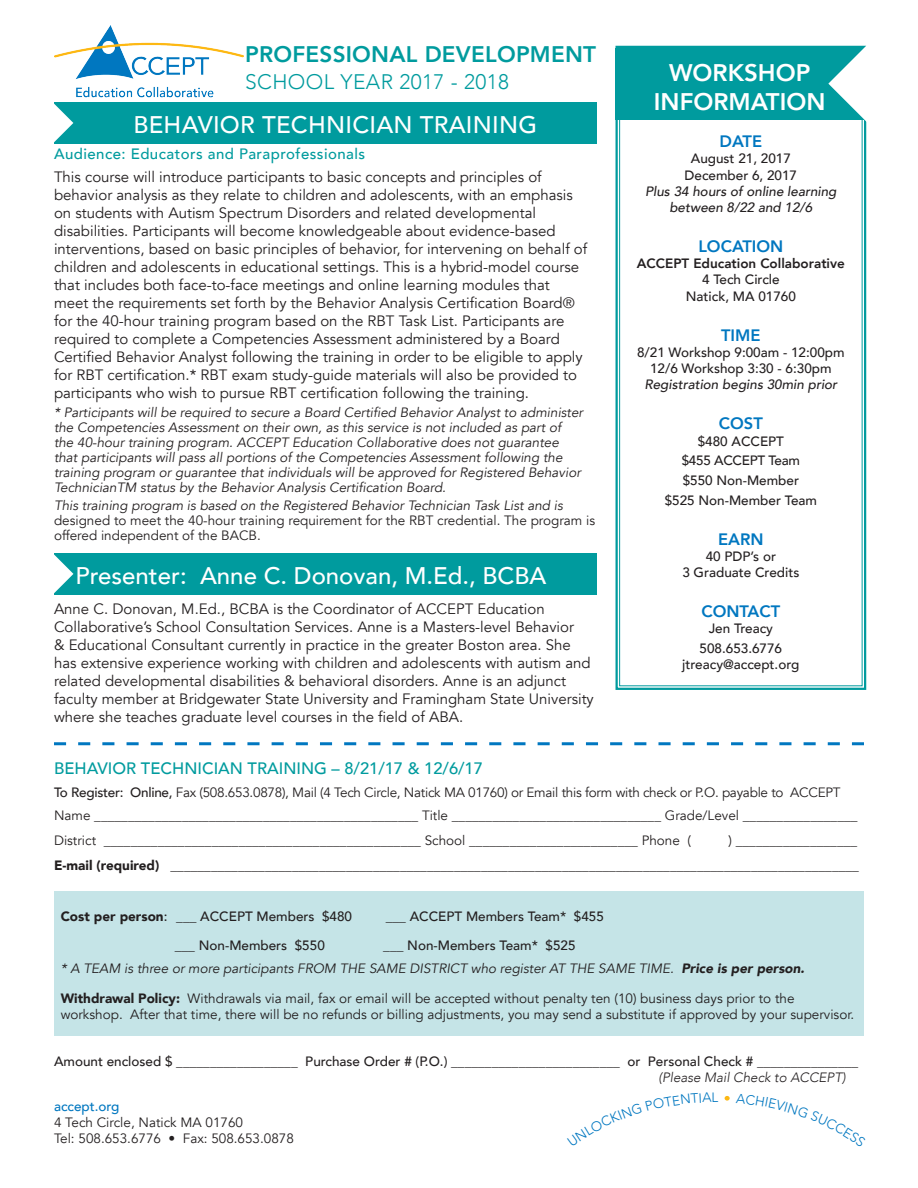
<style>
.page{position:relative;width:918px;height:1188px;background:#fff}
.page>*{position:absolute;margin:0;border:0;box-sizing:border-box;transform-origin:0 0}
.Main_Body{font:500 24px "Avenir";color:#fff}
.Course_Name{font:500 24px "Avenir";letter-spacing:.01em;color:#fff}
.t1{font:800 24px "Avenir";color:#fff}
.t2{font:800 22.5px "Avenir";letter-spacing:.01em;color:#009b9e}
.t3{font:300 21px "Avenir";letter-spacing:.02em;color:#009b9e}
.t4{font:500 16.5px "Avenir";color:#009b9e}
.t5{font:800 16.5px "Avenir";color:#0077c0}
.Main_Body-2{font:15px/18px "Avenir";color:#231f20}
.t6{font:500 15px "Avenir";letter-spacing:.03em;color:#009b9e}
.Main_Body-3{font:13.5px/15px "Avenir";color:#231f20}
.Main_Body-4{font:italic 13.5px/15px "Avenir";color:#231f20}
.Main_Body-5{font:500 13.5px/16.2px "Avenir";color:#231f20;text-align:center}
.Main_Body-6{font:13.5px "Avenir";letter-spacing:-.02em;color:#231f20}
.Main_Body-7{font:italic 500 13.5px/16.2px "Avenir";color:#231f20;text-align:center}
.Main_Body-8{font:800 13.5px "Avenir";color:#231f20}
.Main_Body-9{font:italic 300 13.5px "Avenir";color:#231f20}
.Main_Body-10{font:500 13.5px "Avenir";letter-spacing:-.02em;color:#231f20}
.Main_Body-11{font:500 13.5px "Avenir";color:#0077c0}
.t7{font:300 13.5px "Avenir";color:#0077c0}
.s1{font-style:italic}
.s2{font-style:normal}
.s3{font-weight:500}
.s4{font-weight:900}
</style>
<div class="page">
<div style="left:54px;top:891px;width:810px;height:144px;background:#c5e4e7"></div>
<svg style="left:615px;top:45px;width:252px;height:645px"></svg>
<div style="left:54px;top:102px;width:542px;height:42px;background:#009b9e"></div>
<svg style="left:54px;top:103px;width:19px;height:40px"></svg>
<svg style="left:54px;top:742px;width:810px;height:3px"></svg>
<div style="left:616px;top:48px;width:248px;height:71px;background:#009b9e"></div>
<svg style="left:828px;top:45px;width:39px;height:125px"></svg>
<svg style="left:725px;top:1096px;width:5px;height:5px"></svg>
<div style="left:54px;top:553px;width:542px;height:42px;background:#009b9e"></div>
<svg style="left:54px;top:554px;width:19px;height:40px"></svg>
<img style="left:54px;top:26px;width:190px;height:72px">
<p class="t2" style="left:245px;top:37px;width:352px">PROFESSIONAL DEVELOPMENT</p>
<p class="t3" style="left:245px;top:70px;width:265px">SCHOOL YEAR 2017 - 2018</p>
<p class="Course_Name" style="left:133px;top:104px;width:405px">BEHAVIOR TECHNICIAN TRAINING</p>
<p class="t6" style="left:54px;top:141px;width:313px">Audience: Educators and Paraprofessionals</p>
<p class="Main_Body-2" style="left:54px;top:168px;width:535px">This course will introduce participants to basic concepts and principles of behavior analysis as they relate to children and adolescents, with an emphasis on students with Autism Spectrum Disorders and related developmental disabilities. Participants will become knowledgeable about evidence-based interventions, based on basic principles of behavior, for intervening on behalf of children and adolescents in educational settings. This is a hybrid-model course that includes both face-to-face meetings and online learning modules that meet the requirements set forth by the Behavior Analysis Certification Board® for the 40-hour training program based on the RBT Task List. Participants are required to complete a Competencies Assessment administered by a Board Certified Behavior Analyst following the training in order to be eligible to apply for RBT certification.* RBT exam study-guide materials will also be provided to participants who wish to pursue RBT certification following the training.</p>
<p class="Main_Body-4" style="left:54px;top:405px;width:531px">* Participants will be required to secure a Board Certified Behavior Analyst to administer the Competencies Assessment on their own, as this service is not included as part of the 40-hour training program. ACCEPT Education Collaborative does not guarantee that participants will pass all portions of the Competencies Assessment following the training program or guarantee that individuals will be approved for Registered Behavior TechnicianTM status by the Behavior Analysis Certification Board.</p>
<p class="Main_Body-3" style="left:54px;top:498px;width:543px"><span class="s1">This training program is based on the Registered Behavior Technician Task List and is </span>designed to meet the 40-hour training requirement for the RBT credential. The program is offered independent of the BACB.</p>
<p class="Main_Body" style="left:76px;top:555px;width:472px">Presenter: Anne C. Donovan, M.Ed., BCBA</p>
<p class="Main_Body-2" style="left:54px;top:600px;width:541px">Anne C. Donovan, M.Ed., BCBA is the Coordinator of ACCEPT Education Collaborative’s School Consultation Services. Anne is a Masters-level Behavior<br>&amp; Educational Consultant currently in practice in the greater Boston area. She has extensive experience working with children and adolescents with autism and related developmental disabilities &amp; behavioral disorders. Anne is an adjunct faculty member at Bridgewater State University and Framingham State University where she teaches graduate level courses in the field of ABA.</p>
<p class="t1" style="left:669px;top:54px;width:143px">WORKSHOP</p>
<p class="t1" style="left:654px;top:83px;width:173px">INFORMATION</p>
<p class="t5" style="left:720px;top:129px;width:44px">DATE</p>
<p class="Main_Body-7" style="left:645px;top:151px;width:193px"><span class="s2">August 21, 2017<br>December 6, 2017<br></span>Plus 34 hours of online learning between 8/22 and 12/6</p>
<p class="t5" style="left:698px;top:233px;width:86px">LOCATION</p>
<p class="Main_Body-8" style="left:637px;top:253px;width:210px">ACCEPT Education Collaborative</p>
<p class="Main_Body-5" style="left:702px;top:271px;width:79px">4 Tech Circle</p>
<p class="Main_Body-5" style="left:686px;top:287px;width:112px">Natick, MA 01760</p>
<p class="t5" style="left:721px;top:322px;width:41px">TIME</p>
<p class="Main_Body-5" style="left:637px;top:343px;width:209px">8/21 Workshop 9:00am - 12:00pm<br>12/6 Workshop 3:30 - 6:30pm</p>
<p class="Main_Body-7" style="left:645px;top:377px;width:194px">Registration begins 30min prior</p>
<p class="t5" style="left:719px;top:411px;width:45px">COST</p>
<p class="Main_Body-5" style="left:698px;top:432px;width:88px">$480 ACCEPT</p>
<p class="Main_Body-10" style="left:682px;top:449px;width:120px">$455 ACCEPT Team</p>
<p class="Main_Body-5" style="left:683px;top:471px;width:118px">$550 Non-Member</p>
<p class="Main_Body-5" style="left:665px;top:491px;width:154px">$525 Non-Member Team</p>
<p class="t5" style="left:718px;top:526px;width:47px">EARN</p>
<p class="Main_Body-5" style="left:682px;top:547px;width:119px">40 PDP’s or<br>3 Graduate Credits</p>
<p class="t5" style="left:701px;top:599px;width:80px">CONTACT</p>
<p class="Main_Body-5" style="left:709px;top:620px;width:66px">Jen Treacy</p>
<p class="Main_Body-5" style="left:700px;top:640px;width:84px">508.653.6776</p>
<p class="Main_Body-5" style="left:682px;top:656px;width:119px">jtreacy@accept.org</p>
<p class="t4" style="left:54px;top:754px;width:430px">BEHAVIOR TECHNICIAN TRAINING – 8/21/17 &amp; 12/6/17</p>
<p class="Main_Body-6" style="left:54px;top:784px;width:788px"><span class="s3">To Register: Online,</span> Fax (508.653.0878), Mail (4 Tech Circle, Natick MA 01760) or Email this form with check or P.O. payable to ACCEPT</p>
<p class="Main_Body-3" style="left:54px;top:808px;width:805px">Name ________________________________________________ Title _______________________________ Grade/Level _________________</p>
<p class="Main_Body-3" style="left:54px;top:833px;width:639px">District _______________________________________________ School _________________________ Phone (</p>
<p class="Main_Body-3" style="left:729px;top:833px;width:130px">) __________________</p>
<p class="Main_Body-3" style="left:54px;top:858px;width:807px"><span class="s4">E-mail (required)</span> ______________________________________________________________________________________________________</p>
<p class="Main_Body-5" style="left:61px;top:907px;width:293px"><span class="s4">Cost per person</span>: ___ ACCEPT Members $480</p>
<p class="Main_Body-5" style="left:386px;top:907px;width:220px">___ ACCEPT Members Team* $455</p>
<p class="Main_Body-5" style="left:175px;top:937px;width:152px">___ Non-Members $550</p>
<p class="Main_Body-5" style="left:383px;top:937px;width:194px">___ Non-Members Team* $525</p>
<p class="Main_Body-4" style="left:61px;top:961px;width:745px">* A TEAM is three or more participants FROM THE SAME DISTRICT who register AT THE SAME TIME. <span class="s4">Price is per person.</span></p>
<p class="Main_Body-3" style="left:61px;top:990px;width:795px;line-height:16.2px"><span class="s4">Withdrawal Policy:</span> Withdrawals via mail, fax or email will be accepted without penalty ten (10) business days prior to the workshop. After that time, there will be no refunds or billing adjustments, you may send a substitute if approved by your supervisor.</p>
<p class="Main_Body-5" style="left:54px;top:1053px;width:806px">Amount enclosed $ __________________ Purchase Order # (P.O.) _________________________ or Personal Check # _______________</p>
<p class="Main_Body-9" style="left:659px;top:1070px;width:189px">(Please Mail Check to ACCEPT)</p>
<p class="Main_Body-11" style="left:54px;top:1095px;width:67px">accept.org</p>
<p class="Main_Body-3" style="left:54px;top:1115px;width:191px">4 Tech Circle, Natick MA 01760</p>
<p class="Main_Body-3" style="left:54px;top:1131px;width:241px">Tel: 508.653.6776 • Fax: 508.653.0878</p>
<p class="t7" style="left:712px;top:1090px;width:8px">L</p>
</div>
